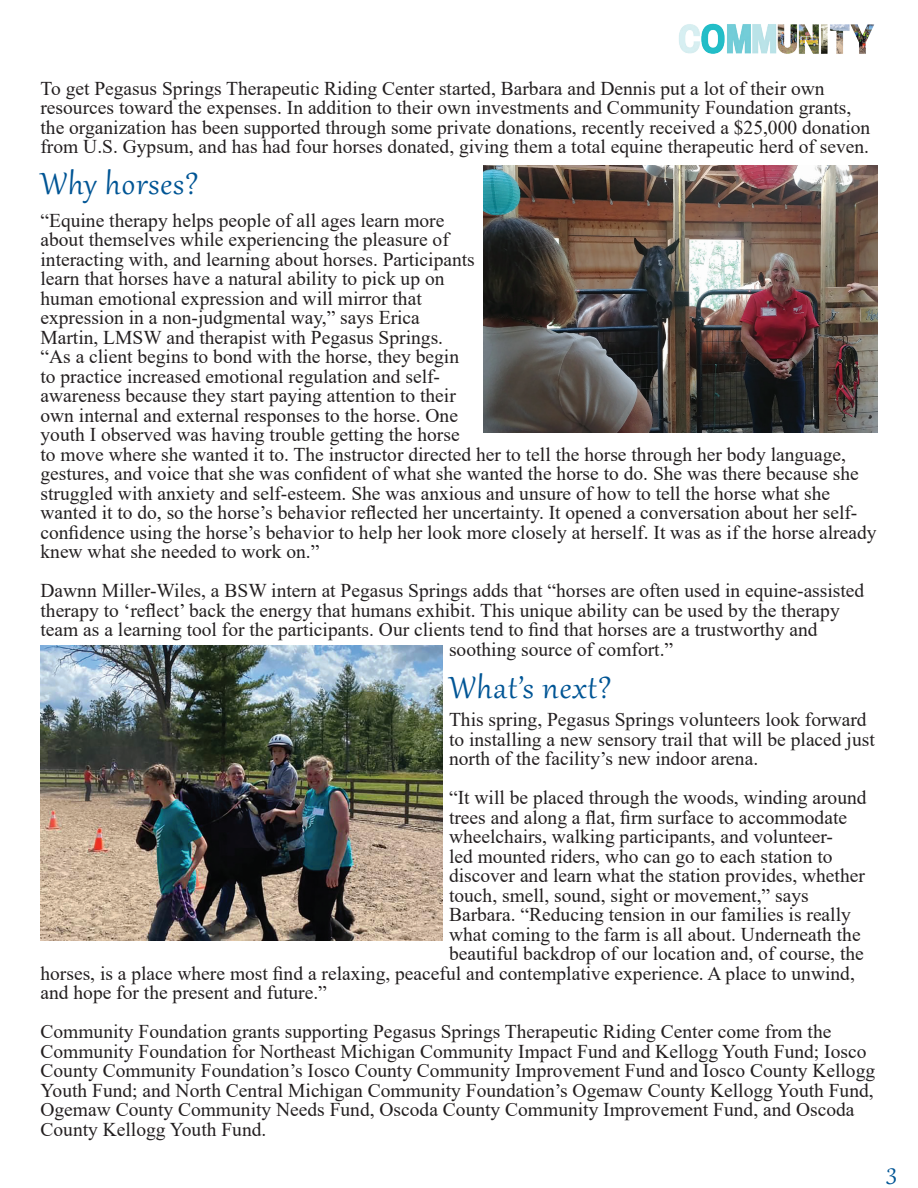
<style>
.page{position:relative;width:918px;height:1188px;background:#fff}
.page>*{position:absolute;margin:0;border:0;box-sizing:border-box;transform-origin:0 0}
.t1{font:37.5px "Gabriola";letter-spacing:.03em;color:#005595}
.t2{font:30px "Gabriola";color:#005595}
.t3{font:19.5px/19.5px "Times New Roman";color:#231f20}
</style>
<div class="page">
<img style="left:484px;top:166px;width:394px;height:267px">
<img style="left:40px;top:646px;width:402px;height:294px">
<img style="left:679px;top:23px;width:196px;height:31px">
<p class="t3" style="left:40px;top:78px;width:831px">To get Pegasus Springs Therapeutic Riding Center started, Barbara and Dennis put a lot of their own resources toward the expenses. In addition to their own investments and Community Foundation grants, the organization has been supported through some private donations, recently received a $25,000 donation from U.S. Gypsum, and has had four horses donated, giving them a total equine therapeutic herd of seven.</p>
<h1 class="t1" style="left:40px;top:159px;width:160px">Why horses?</h1>
<p class="t3" style="left:40px;top:210px;width:838px">“Equine therapy helps people of all ages learn more<br>about themselves while experiencing the pleasure of<br>interacting with, and learning about horses. Participants<br>learn that horses have a natural ability to pick up on<br>human emotional expression and will mirror that<br>expression in a non-judgmental way,” says Erica<br>Martin, LMSW and therapist with Pegasus Springs.<br>“As a client begins to bond with the horse, they begin<br>to practice increased emotional regulation and self-<br>awareness because they start paying attention to their<br>own internal and external responses to the horse. One<br>youth I observed was having trouble getting the horse<br>to move where she wanted it to. The instructor directed her to tell the horse through her body language, gestures, and voice that she was confident of what she wanted the horse to do. She was there because she struggled with anxiety and self-esteem. She was anxious and unsure of how to tell the horse what she wanted it to do, so the horse’s behavior reflected her uncertainty. It opened a conversation about her self&shy;confidence using the horse’s behavior to help her look more closely at herself. It was as if the horse already knew what she needed to work on.”</p>
<p class="t3" style="left:40px;top:580px;width:825px">Dawnn Miller-Wiles, a BSW intern at Pegasus Springs adds that “horses are often used in equine-assisted</p>
<p class="t3" style="left:40px;top:600px;width:801px">therapy to ‘reflect’ back the energy that humans exhibit. This unique ability can be used by the therapy</p>
<p class="t3" style="left:40px;top:619px;width:779px">team as a learning tool for the participants. Our clients tend to find that horses are a trustworthy and</p>
<p class="t3" style="left:449px;top:639px;width:226px">soothing source of comfort.”</p>
<h1 class="t1" style="left:449px;top:663px;width:164px">What’s next?</h1>
<p class="t3" style="left:449px;top:709px;width:427px">This spring, Pegasus Springs volunteers look forward to installing a new sensory trail that will be placed just north of the facility’s new indoor arena.</p>
<p class="t3" style="left:449px;top:787px;width:419px">“It will be placed through the woods, winding around</p>
<p class="t3" style="left:449px;top:807px;width:400px">trees and along a flat, firm surface to accommodate</p>
<p class="t3" style="left:449px;top:826px;width:386px">wheelchairs, walking participants, and volunteer-</p>
<p class="t3" style="left:449px;top:846px;width:385px">led mounted riders, who can go to each station to</p>
<p class="t3" style="left:449px;top:865px;width:417px">discover and learn what the station provides, whether</p>
<p class="t3" style="left:449px;top:885px;width:361px">touch, smell, sound, sight or movement,” says</p>
<p class="t3" style="left:449px;top:904px;width:403px">Barbara. “Reducing tension in our families is really</p>
<p class="t3" style="left:449px;top:924px;width:413px">what coming to the farm is all about. Underneath the</p>
<p class="t3" style="left:449px;top:943px;width:416px">beautiful backdrop of our location and, of course, the</p>
<p class="t3" style="left:40px;top:963px;width:816px">horses, is a place where most find a relaxing, peaceful and contemplative experience. A place to unwind,</p>
<p class="t3" style="left:40px;top:982px;width:288px">and hope for the present and future.”</p>
<p class="t3" style="left:40px;top:1021px;width:836px">Community Foundation grants supporting Pegasus Springs Therapeutic Riding Center come from the Community Foundation for Northeast Michigan Community Impact Fund and Kellogg Youth Fund; Iosco County Community Foundation’s Iosco County Community Improvement Fund and Iosco County Kellogg Youth Fund; and North Central Michigan Community Foundation’s Ogemaw County Kellogg Youth Fund, Ogemaw County Community Needs Fund, Oscoda County Community Improvement Fund, and Oscoda County Kellogg Youth Fund.</p>
<h2 class="t2" style="left:887px;top:1151px;width:11px">3</h2>
</div>
